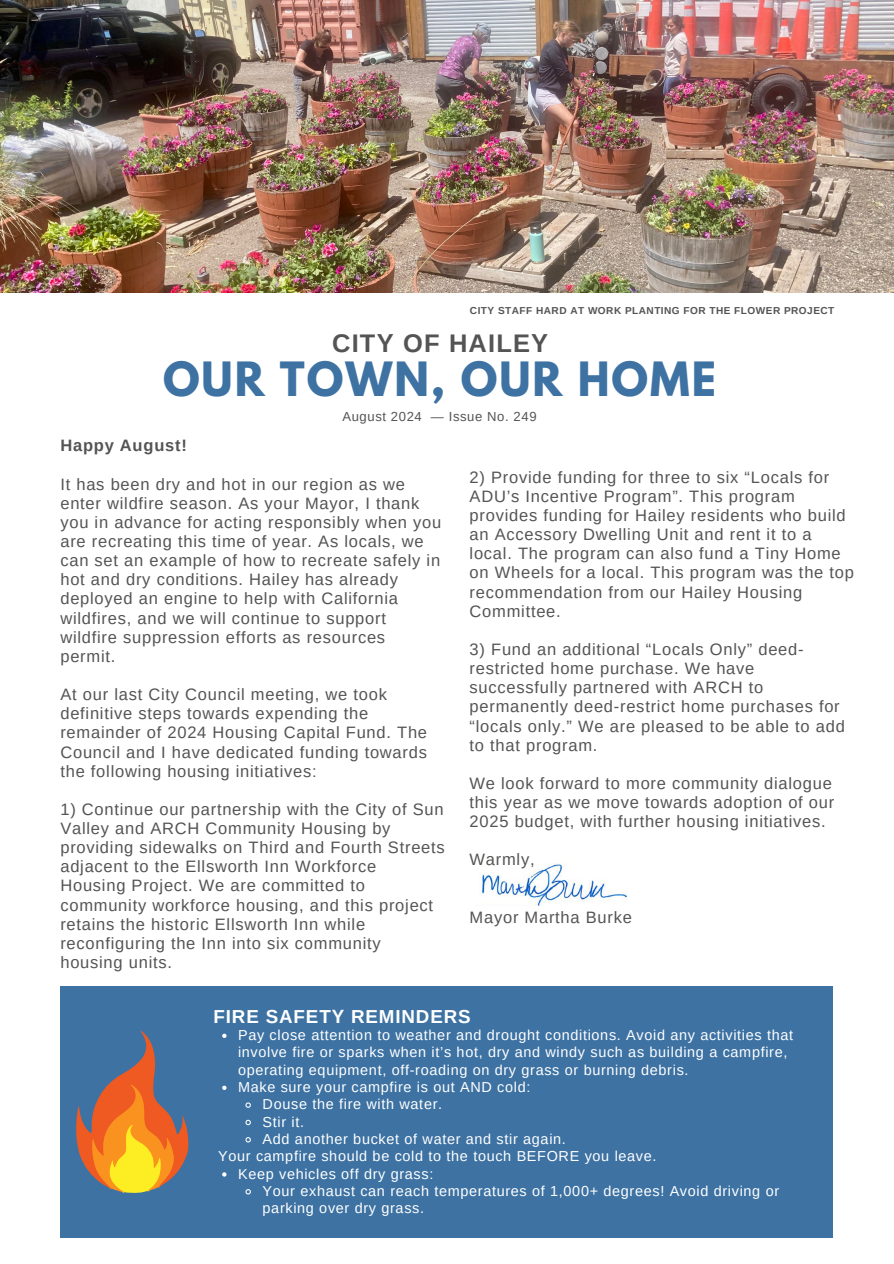
<style>
.page{position:relative;width:894px;height:1264px;background:#fff}
.page>*{position:absolute;margin:0;border:0;box-sizing:border-box;transform-origin:0 0}
.t1{font:700 41.85px "League Spartan";letter-spacing:.045em;color:#3d72a3}
.t2{font:700 25.5px "Arimo";letter-spacing:.045em;color:#545454}
.t3{font:700 18.75px "Arimo";letter-spacing:.045em;color:#fff}
.t4{font:16.5px/19.2px "Arimo";letter-spacing:.045em;color:#545454}
.t5{font:700 16.5px "Arimo";letter-spacing:.045em;color:#545454}
.t6{font:14.4px "Arimo";letter-spacing:.045em;color:#fff}
.t7{font:13.05px "Arimo";letter-spacing:.045em;color:#545454}
.t8{font:700 10.05px "Arimo";letter-spacing:.045em;color:#545454}
</style>
<div class="page">
<img style="left:480px;top:863px;width:147px;height:43px">
<img style="left:0;top:0;width:893px;height:292px">
<div style="left:60px;top:986px;width:772px;height:251px;background:#3d72a3"></div>
<svg style="left:76px;top:1030px;width:113px;height:163px"></svg>
<svg style="left:222px;top:1033px;width:4px;height:4px"></svg>
<svg style="left:222px;top:1085px;width:4px;height:4px"></svg>
<svg style="left:245px;top:1102px;width:6px;height:6px"></svg>
<svg style="left:245px;top:1119px;width:6px;height:6px"></svg>
<svg style="left:245px;top:1137px;width:6px;height:6px"></svg>
<svg style="left:222px;top:1172px;width:4px;height:4px"></svg>
<svg style="left:245px;top:1189px;width:6px;height:6px"></svg>
<h5 class="t8" style="left:470px;top:305px;width:366px">CITY STAFF HARD AT WORK PLANTING FOR THE FLOWER PROJECT</h5>
<h5 class="t2" style="left:332px;top:329px;width:217px">CITY OF HAILEY</h5>
<h5 class="t1" style="left:163px;top:358px;width:554px">OUR TOWN, OUR HOME</h5>
<h5 class="t7" style="left:342px;top:409px;width:196px">August 2024 — Issue No. 249</h5>
<h2 class="t5" style="left:60px;top:436px;width:128px">Happy August!</h2>
<h1 class="t4" style="left:60px;top:474px;width:382px">It has been dry and hot in our region as we enter wildfire season. As your Mayor, I thank you in advance for acting responsibly when you are recreating this time of year. As locals, we can set an example of how to recreate safely in hot and dry conditions. Hailey has already deployed an engine to help with California wildfires, and we will continue to support wildfire suppression efforts as resources permit.</h1>
<h6 class="t4" style="left:60px;top:684px;width:368px">At our last City Council meeting, we took definitive steps towards expending the remainder of 2024 Housing Capital Fund. The Council and I have dedicated funding towards the following housing initiatives:</h6>
<h4 class="t4" style="left:60px;top:799px;width:386px">1) Continue our partnership with the City of Sun Valley and ARCH Community Housing by providing sidewalks on Third and Fourth Streets adjacent to the Ellsworth Inn Workforce Housing Project. We are committed to community workforce housing, and this project retains the historic Ellsworth Inn while reconfiguring the Inn into six community housing units.</h4>
<h5 class="t4" style="left:469px;top:467px;width:386px">2) Provide funding for three to six “Locals for ADU’s Incentive Program”. This program provides funding for Hailey residents who build an Accessory Dwelling Unit and rent it to a local. The program can also fund a Tiny Home on Wheels for a local. This program was the top recommendation from our Hailey Housing Committee.</h5>
<h5 class="t4" style="left:469px;top:639px;width:376px">3) Fund an additional “Locals Only” deed&shy;restricted home purchase. We have successfully partnered with ARCH to permanently deed-restrict home purchases for “locals only.” We are pleased to be able to add to that program.</h5>
<h5 class="t4" style="left:469px;top:773px;width:366px">We look forward to more community dialogue this year as we move towards adoption of our<br>2025 budget, with further housing initiatives.</h5>
<h5 class="t4" style="left:469px;top:850px;width:66px">Warmly,</h5>
<p class="t4" style="left:469px;top:907px;width:164px">Mayor Martha Burke</p>
<p class="t3" style="left:213px;top:1005px;width:258px">FIRE SAFETY REMINDERS</p>
<p class="t6" style="left:238px;top:1027px;width:556px">Pay close attention to weather and drought conditions. Avoid any activities that</p>
<p class="t6" style="left:238px;top:1044px;width:550px">involve fire or sparks when it’s hot, dry and windy such as building a campfire,</p>
<p class="t6" style="left:238px;top:1061px;width:452px">operating equipment, off-roading on dry grass or burning debris.</p>
<p class="t6" style="left:238px;top:1079px;width:294px">Make sure your campfire is out AND cold:</p>
<p class="t6" style="left:262px;top:1096px;width:181px">Douse the fire with water.</p>
<p class="t6" style="left:262px;top:1113px;width:43px">Stir it.</p>
<p class="t6" style="left:262px;top:1131px;width:305px">Add another bucket of water and stir again.</p>
<p class="t6" style="left:218px;top:1148px;width:439px">Your campfire should be cold to the touch BEFORE you leave.</p>
<p class="t6" style="left:238px;top:1165px;width:197px">Keep vehicles off dry grass:</p>
<p class="t6" style="left:262px;top:1183px;width:518px">Your exhaust can reach temperatures of 1,000+ degrees! Avoid driving or</p>
<p class="t6" style="left:262px;top:1200px;width:163px">parking over dry grass.</p>
</div>
